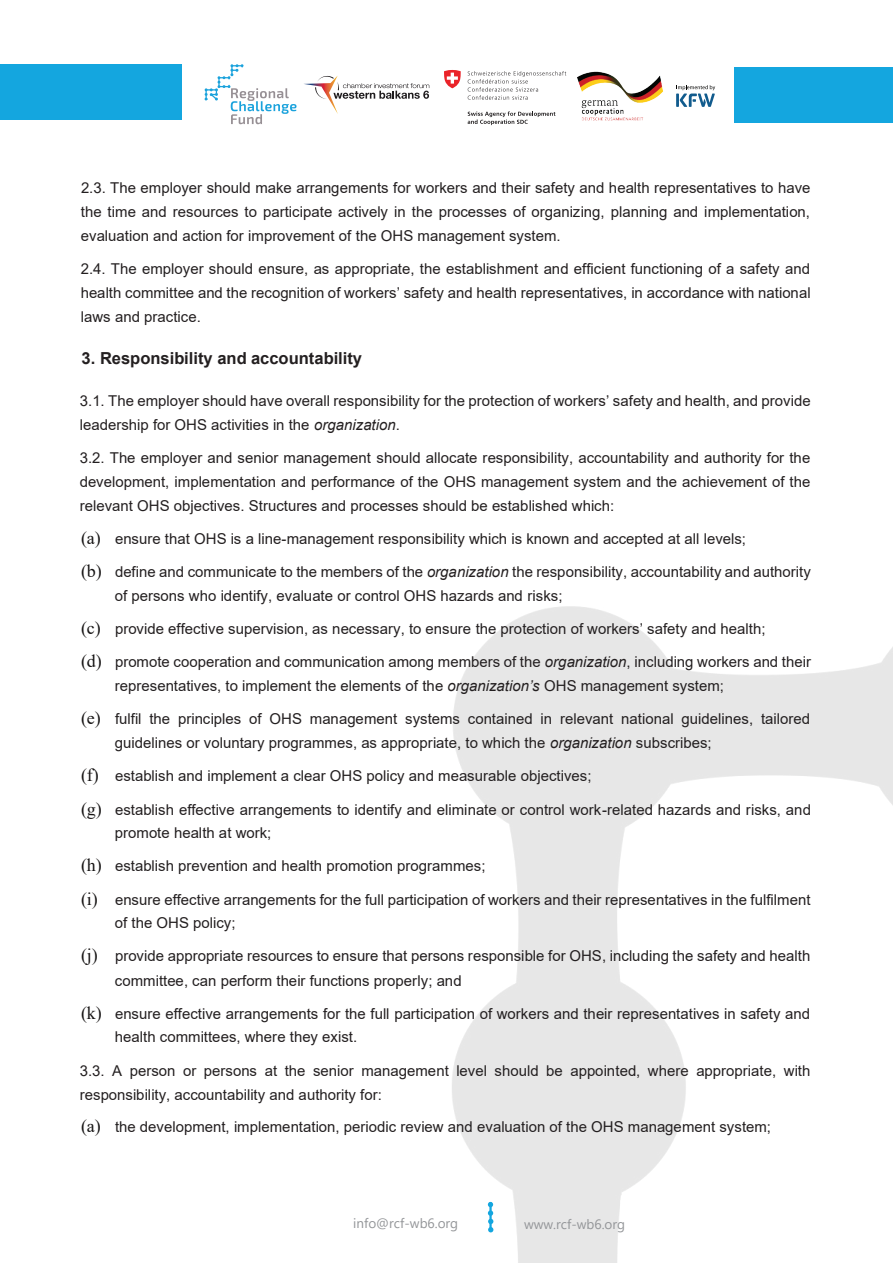
<style>
.page{position:relative;width:893px;height:1263px;background:#fff}
.page>*{position:absolute;margin:0;border:0;box-sizing:border-box;transform-origin:0 0}
.t1{font:700 16.5px "Arial";color:#231f20}
.t2{font:15px/24px "Arial";color:#231f20}
.t3{font:13.5px "Segoe UI";color:#939598}
.s1{font-style:italic}
.s2{font-family:"Times New Roman";font-size:18px;color:#161414}
</style>
<div class="page">
<img style="left:181px;top:66px;width:712px;height:1197px">
<svg style="left:488px;top:1202px;width:5px;height:30px"></svg>
<div style="left:0;top:64px;width:181px;height:56px;background:#14a6df"></div>
<div style="left:735px;top:68px;width:158px;height:55px;background:#14a6df"></div>
<svg style="left:303px;top:76px;width:126px;height:38px"></svg>
<img style="left:574px;top:68px;width:93px;height:56px">
<svg style="left:205px;top:64px;width:92px;height:60px"></svg>
<svg style="left:468px;top:71px;width:98px;height:29px"></svg>
<svg style="left:468px;top:111px;width:87px;height:14px"></svg>
<svg style="left:444px;top:70px;width:17px;height:18px"></svg>
<svg style="left:676px;top:85px;width:39px;height:22px"></svg>
<p class="t2" style="left:81px;top:176px;width:731px;text-align:justify">2.3. The employer should make arrangements for workers and their safety and health representatives to have the time and resources to participate actively in the processes of organizing, planning and implementation, evaluation and action for improvement of the OHS management system.</p>
<p class="t2" style="left:81px;top:257px;width:731px;text-align:justify">2.4. The employer should ensure, as appropriate, the establishment and efficient functioning of a safety and health committee and the recognition of workers’ safety and health representatives, in accordance with national laws and practice.</p>
<p class="t1" style="left:82px;top:347px;width:282px">3. Responsibility and accountability</p>
<p class="t2" style="left:80px;top:389px;width:732px">3.1. The employer should have overall responsibility for the protection of workers’ safety and health, and provide leadership for OHS activities in the <span class="s1">organization</span>.</p>
<p class="t2" style="left:80px;top:446px;width:732px;text-align:justify">3.2. The employer and senior management should allocate responsibility, accountability and authority for the development, implementation and performance of the OHS management system and the achievement of the relevant OHS objectives. Structures and processes should be established which:</p>
<p class="t2" style="left:81px;top:523px;width:731px;line-height:33px"><span class="s2">(a)</span> ensure that OHS is a line-management responsibility which is known and accepted at all levels;<br><span class="s2">(b)</span> define and communicate to the members of the <span class="s1">organization</span> the responsibility, accountability and authority</p>
<p class="t2" style="left:115px;top:584px;width:449px">of persons who identify, evaluate or control OHS hazards and risks;</p>
<p class="t2" style="left:81px;top:613px;width:732px;line-height:33px"><span class="s2">(c)</span> provide effective supervision, as necessary, to ensure the protection of workers’ safety and health;<br><span class="s2">(d)</span> promote cooperation and communication among members of the <span class="s1">organization</span>, including workers and their</p>
<p class="t2" style="left:115px;top:674px;width:610px">representatives, to implement the elements of the <span class="s1">organization’s</span> OHS management system;</p>
<p class="t2" style="left:115px;top:707px;width:697px;text-indent:-34px"><span class="s2">(e)</span> fulfil the principles of OHS management systems contained in relevant national guidelines, tailored guidelines or voluntary programmes, as appropriate, to which the <span class="s1">organization</span> subscribes;</p>
<p class="t2" style="left:81px;top:764px;width:512px"><span class="s2">(f)</span> establish and implement a clear OHS policy and measurable objectives;</p>
<p class="t2" style="left:115px;top:797px;width:697px;text-indent:-34px"><span class="s2">(g)</span> establish effective arrangements to identify and eliminate or control work-related hazards and risks, and promote health at work;</p>
<p class="t2" style="left:81px;top:854px;width:406px"><span class="s2">(h)</span> establish prevention and health promotion programmes;</p>
<p class="t2" style="left:115px;top:887px;width:697px;text-indent:-34px"><span class="s2">(i)</span> ensure effective arrangements for the full participation of workers and their representatives in the fulfilment of the OHS policy;</p>
<p class="t2" style="left:115px;top:944px;width:697px;text-indent:-34px"><span class="s2">(j)</span> provide appropriate resources to ensure that persons responsible for OHS, including the safety and health committee, can perform their functions properly; and</p>
<p class="t2" style="left:115px;top:1001px;width:697px;text-indent:-34px"><span class="s2">(k)</span> ensure effective arrangements for the full participation of workers and their representatives in safety and health committees, where they exist.</p>
<p class="t2" style="left:80px;top:1058px;width:732px">3.3. A person or persons at the senior management level should be appointed, where appropriate, with responsibility, accountability and authority for:</p>
<p class="t2" style="left:81px;top:1115px;width:692px"><span class="s2">(a)</span> the development, implementation, periodic review and evaluation of the OHS management system;</p>
<p class="t3" style="left:353px;top:1210px;width:106px">info@rcf-wb6.org</p>
<p class="t3" style="left:524px;top:1212px;width:103px">www.rcf-wb6.org</p>
</div>
